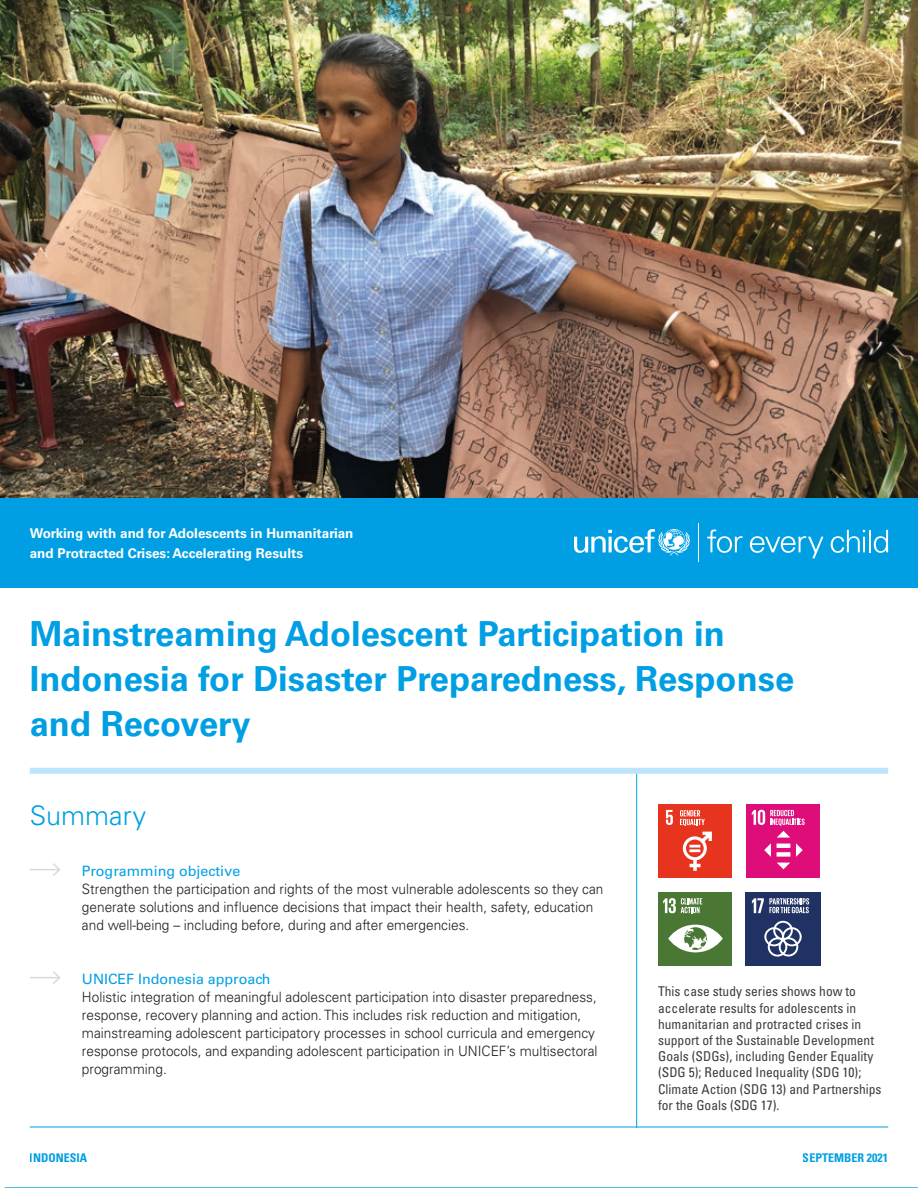
<style>
.page{position:relative;width:918px;height:1188px;background:#fff}
.page>*{position:absolute;margin:0;border:0;box-sizing:border-box;transform-origin:0 0}
.t1{font:700 34.5px/45px "Univers";color:#009fe3}
.t2{font:300 27px "Univers";color:#009fe3}
.t3{font:300 14.25px/18px "Univers";color:#1d1d1b;scale:.96 1}
.t4{font:14.25px "Univers";color:#009fe3}
.t5{font:condensed 13.5px/16.2px "Univers";color:#3d3d3c}
.t6{font:700 13.5px/19.5px "Univers";color:#fff}
.t7{font:700 condensed 12px "Univers";color:#009fe3}
</style>
<div class="page">
<div style="left:0;top:498px;width:918px;height:90px;background:#009fe3"></div>
<img style="left:0;top:0;width:918px;height:498px">
<svg style="left:574px;top:529px;width:116px;height:26px"></svg>
<svg style="left:707px;top:529px;width:36px;height:24px"></svg>
<svg style="left:750px;top:536px;width:73px;height:22px"></svg>
<svg style="left:831px;top:530px;width:34px;height:23px"></svg>
<hr style="left:869px;top:530px;width:2px;height:22px;background:#fff">
<svg style="left:874px;top:530px;width:14px;height:23px"></svg>
<hr style="left:699px;top:523px;width:1px;height:39px;background:#fff">
<div style="left:30px;top:768px;width:858px;height:6px;background:#bde4fa"></div>
<hr style="left:636px;top:774px;width:1px;height:354px;background:#009fe3">
<hr style="left:30px;top:1127px;width:858px;height:1px;background:#009fe3">
<hr style="left:5px;top:1187px;width:913px;height:1px;background:#009fe3">
<svg style="left:31px;top:863px;width:30px;height:13px"></svg>
<svg style="left:31px;top:971px;width:30px;height:13px"></svg>
<div style="left:745px;top:892px;width:75px;height:74px;background:#1f3263"></div>
<svg style="left:764px;top:921px;width:38px;height:36px"></svg>
<svg style="left:752px;top:898px;width:57px;height:15px"></svg>
<div style="left:658px;top:804px;width:74px;height:73px;background:#e6341e"></div>
<svg style="left:683px;top:832px;width:29px;height:39px"></svg>
<svg style="left:666px;top:810px;width:7px;height:15px"></svg>
<svg style="left:680px;top:810px;width:25px;height:16px"></svg>
<div style="left:658px;top:892px;width:74px;height:74px;background:#4b7735"></div>
<svg style="left:668px;top:925px;width:55px;height:27px"></svg>
<svg style="left:663px;top:898px;width:39px;height:15px"></svg>
<div style="left:747px;top:804px;width:73px;height:73px;background:#de0d7a"></div>
<svg style="left:777px;top:863px;width:13px;height:6px"></svg>
<svg style="left:752px;top:810px;width:53px;height:47px"></svg>
<p class="t6" style="left:30px;top:524px;width:325px">Working with and for Adolescents in Humanitarian and Protracted Crises: Accelerating Results</p>
<h1 class="t1" style="left:30px;top:611px;width:766px">Mainstreaming Adolescent Participation in<br>Indonesia for Disaster Preparedness, Response and Recovery</h1>
<h2 class="t2" style="left:30px;top:799px;width:118px">Summary</h2>
<p class="t4" style="left:82px;top:862px;width:160px">Programming objective</p>
<p class="t3" style="left:82px;top:880px;width:545px">Strengthen the participation and rights of the most vulnerable adolescents so they can generate solutions and influence decisions that impact their health, safety, education and well-being – including before, during and after emergencies.</p>
<p class="t4" style="left:82px;top:970px;width:190px">UNICEF Indonesia approach</p>
<p class="t3" style="left:82px;top:988px;width:539px">Holistic integration of meaningful adolescent participation into disaster preparedness, response, recovery planning and action. This includes risk reduction and mitigation, mainstreaming adolescent participatory processes in school curricula and emergency response protocols, and expanding adolescent participation in UNICEF’s multisectoral programming.</p>
<p class="t5" style="left:658px;top:983px;width:225px">This case study series shows how to accelerate results for adolescents in humanitarian and protracted crises in support of the Sustainable Development Goals (SDGs), including Gender Equality (SDG 5); Reduced Inequality (SDG 10); Climate Action (SDG 13) and Partnerships for the Goals (SDG 17).</p>
<p class="t7" style="left:30px;top:1150px;width:59px">INDONESIA</p>
<p class="t7" style="left:803px;top:1150px;width:87px">SEPTEMBER 2021</p>
</div>
